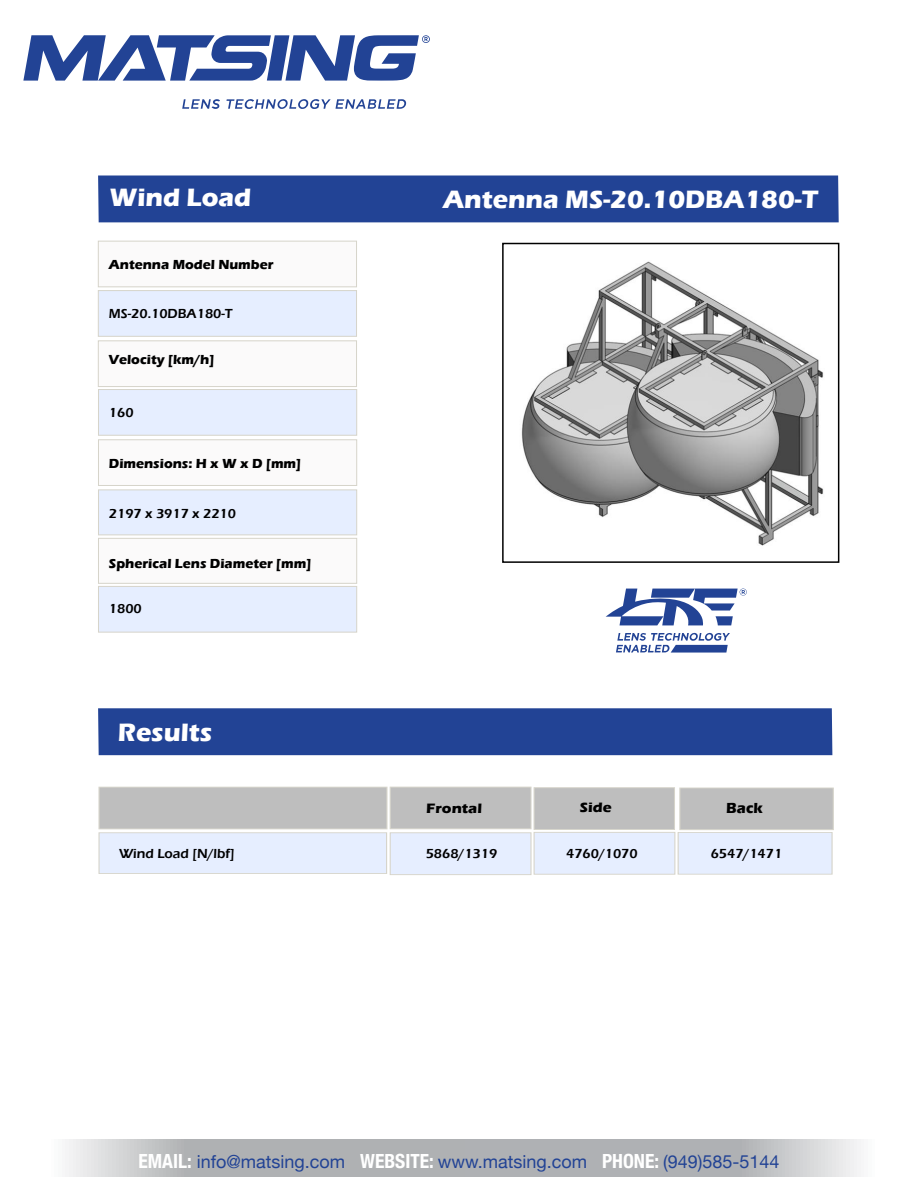
<style>
.page{position:relative;width:918px;height:1188px;background:#fff}
.page>*{position:absolute;margin:0;border:0;box-sizing:border-box;transform-origin:0 0}
.t1{font:25.8px "Eras Bold ITC";color:#fff}
.t2{font:18px "Helvetica Neue";color:#224395}
.t3{font:15px "Eras Bold ITC";color:#000}
.t4{font:13.95px "Eras Bold ITC";color:#000;scale:1.07 1}
.t5{font:13.5px "Eras Demi ITC";color:#000}
.t6{font:13.5px "Eras Bold ITC";color:#000}
.s1{font-weight:700;font-stretch:condensed;font-size:19.5px;color:#fff}
</style>
<div class="page">
<div style="left:98px;top:176px;width:741px;height:46px;background:#224395"></div>
<svg style="left:226px;top:99px;width:181px;height:10px"></svg>
<svg style="left:182px;top:99px;width:38px;height:10px"></svg>
<svg style="left:23px;top:35px;width:407px;height:46px"></svg>
<svg style="left:65px;top:1140px;width:796px;height:37px;background:#b9bbbd"></svg>
<div style="left:502px;top:243px;width:337px;height:320px;border:2px solid #000"></div>
<svg style="left:616px;top:632px;width:114px;height:21px"></svg>
<svg style="left:606px;top:589px;width:141px;height:37px"></svg>
<div style="left:98px;top:241px;width:259px;height:46px;background:#fbfafa;border:1px solid #d6d4ca"></div>
<div style="left:98px;top:290px;width:259px;height:47px;background:#e6eeff;border:1px solid #d6d4ca"></div>
<div style="left:98px;top:340px;width:259px;height:47px;background:#fbfafa;border:1px solid #d6d4ca"></div>
<div style="left:98px;top:389px;width:259px;height:47px;background:#e6eeff;border:1px solid #d6d4ca"></div>
<div style="left:98px;top:490px;width:259px;height:45px;background:#e6eeff;border:1px solid #d6d4ca"></div>
<div style="left:98px;top:439px;width:259px;height:47px;background:#fbfafa;border:1px solid #d6d4ca"></div>
<div style="left:98px;top:586px;width:259px;height:47px;background:#e6eeff;border:1px solid #d6d4ca"></div>
<div style="left:98px;top:538px;width:259px;height:46px;background:#fbfafa;border:1px solid #d6d4ca"></div>
<div style="left:98px;top:708px;width:734px;height:47px;background:#224395"></div>
<img style="left:521px;top:261px;width:303px;height:285px">
<div style="left:534px;top:787px;width:141px;height:43px;background:#bebebe;border:1px solid #d6d4ca"></div>
<div style="left:99px;top:787px;width:288px;height:42px;background:#bebebe;border:1px solid #d6d4ca"></div>
<div style="left:534px;top:832px;width:141px;height:43px;background:#e6eeff;border:1px solid #d6d4ca"></div>
<div style="left:99px;top:832px;width:288px;height:42px;background:#e6eeff;border:1px solid #d6d4ca"></div>
<div style="left:678px;top:832px;width:154px;height:43px;background:#e6eeff;border:1px solid #d6d4ca"></div>
<div style="left:679px;top:788px;width:155px;height:42px;background:#bebebe;border:1px solid #d6d4ca"></div>
<div style="left:390px;top:787px;width:141px;height:42px;background:#bebebe;border:1px solid #d6d4ca"></div>
<div style="left:390px;top:832px;width:141px;height:43px;background:#e6eeff;border:1px solid #d6d4ca"></div>
<h1 class="t1" style="left:109px;top:183px;width:143px">Wind Load</h1>
<h1 class="t1" style="left:443px;top:185px;width:377px">Antenna MS-20.10DBA180-T</h1>
<p class="t6" style="left:109px;top:257px;width:166px">Antenna Model Number</p>
<p class="t5" style="left:109px;top:306px;width:125px">MS-20.10DBA180-T</p>
<p class="t6" style="left:109px;top:351px;width:107px">Velocity [km/h]</p>
<p class="t5" style="left:109px;top:405px;width:26px">160</p>
<p class="t6" style="left:109px;top:456px;width:194px">Dimensions: H x W x D [mm]</p>
<p class="t5" style="left:109px;top:506px;width:129px">2197 x 3917 x 2210</p>
<p class="t6" style="left:109px;top:556px;width:204px">Spherical Lens Diameter [mm]</p>
<p class="t5" style="left:109px;top:601px;width:34px">1800</p>
<h1 class="t1" style="left:118px;top:718px;width:96px">Results</h1>
<p class="t4" style="left:426px;top:800px;width:54px">Frontal</p>
<p class="t5" style="left:119px;top:846px;width:117px">Wind Load [N/lbf]</p>
<p class="t5" style="left:426px;top:846px;width:73px">5868/1319</p>
<p class="t3" style="left:726px;top:799px;width:38px">Back</p>
<p class="t4" style="left:580px;top:800px;width:31px">Side</p>
<p class="t5" style="left:566px;top:846px;width:73px">4760/1070</p>
<p class="t5" style="left:711px;top:846px;width:73px">6547/1471</p>
<h2 class="t2" style="left:138px;top:1148px;width:643px"><span class="s1">EMAIL:</span> info@matsing.com <span class="s1">WEBSITE:</span> www.matsing.com <span class="s1">PHONE:</span> (949)585-5144</h2>
</div>
